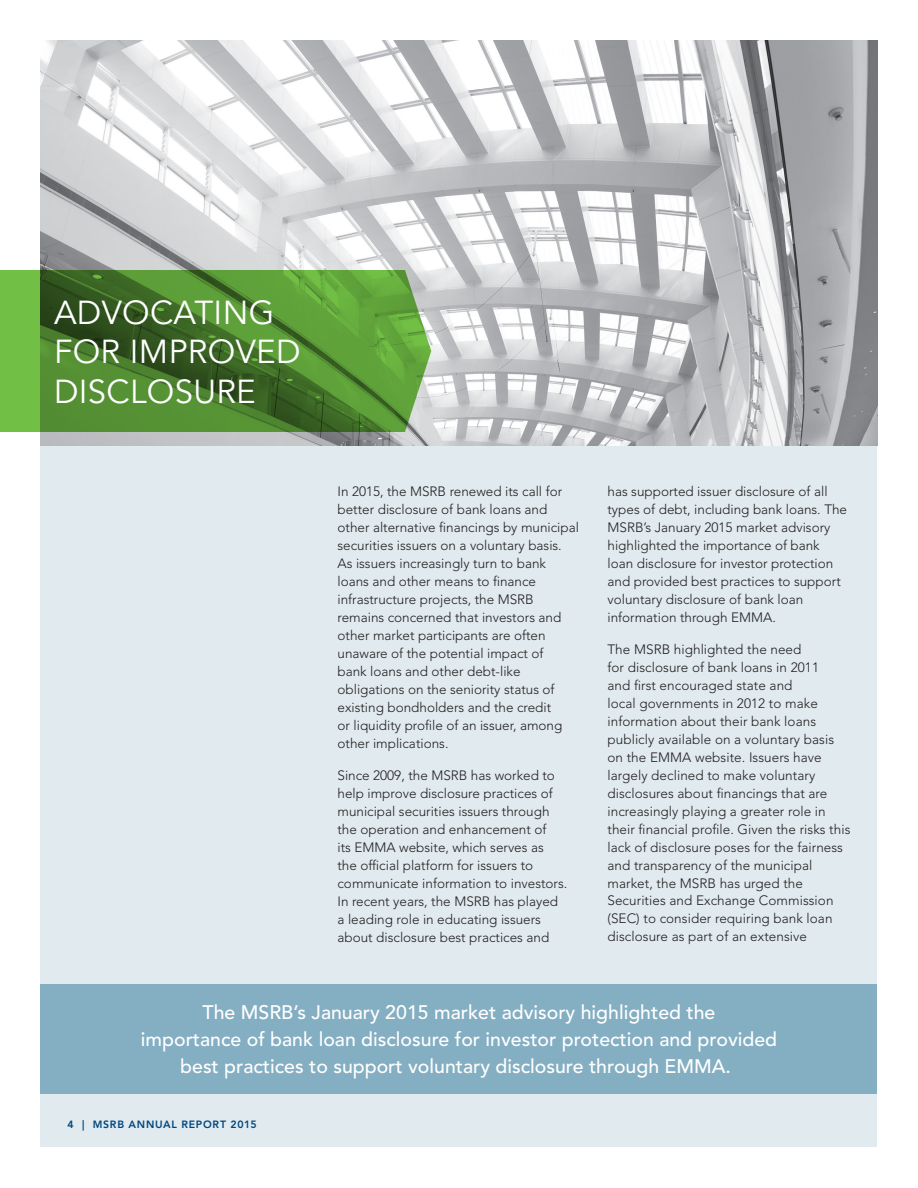
<style>
.page{position:relative;width:918px;height:1188px;background:#fff}
.page>*{position:absolute;margin:0;border:0;box-sizing:border-box;transform-origin:0 0}
.t1{font:33px/39.6px "Avenir LT Std";letter-spacing:.01em;color:#fff}
.t2{font:500 19.5px/27px "Avenir LT Std";color:#fff;text-align:center}
.t3{font:300 13.5px/18px "Avenir LT Std";color:#231f20}
.t4{font:800 10.5px "Avenir LT Std";letter-spacing:.07em;color:#00467e}
</style>
<div class="page">
<div style="left:40px;top:40px;width:838px;height:1108px;background:#e0eaef"></div>
<img style="left:40px;top:40px;width:838px;height:406px">
<svg style="left:0;top:270px;width:431px;height:162px;background:#558c36"></svg>
<div style="left:40px;top:984px;width:838px;height:110px;background:#84aec2"></div>
<h1 class="t1" style="left:54px;top:294px;width:248px">ADVOCATING<br>FOR IMPROVED<br>DISCLOSURE</h1>
<p class="t3" style="left:338px;top:483px;width:243px">In 2015, the MSRB renewed its call for better disclosure of bank loans and other alternative financings by municipal securities issuers on a voluntary basis.<br>As issuers increasingly turn to bank loans and other means to finance infrastructure projects, the MSRB remains concerned that investors and other market participants are often unaware of the potential impact of<br>bank loans and other debt-like obligations on the seniority status of existing bondholders and the credit<br>or liquidity profile of an issuer, among other implications.</p>
<p class="t3" style="left:338px;top:766px;width:231px">Since 2009, the MSRB has worked to help improve disclosure practices of municipal securities issuers through the operation and enhancement of<br>its EMMA website, which serves as<br>the official platform for issuers to communicate information to investors.<br>In recent years, the MSRB has played a leading role in educating issuers about disclosure best practices and</p>
<p class="t3" style="left:608px;top:482px;width:241px">has supported issuer disclosure of all types of debt, including bank loans. The MSRB’s January 2015 market advisory highlighted the importance of bank loan disclosure for investor protection and provided best practices to support voluntary disclosure of bank loan information through EMMA.</p>
<p class="t3" style="left:608px;top:640px;width:244px">The MSRB highlighted the need<br>for disclosure of bank loans in 2011<br>and first encouraged state and<br>local governments in 2012 to make information about their bank loans publicly available on a voluntary basis on the EMMA website. Issuers have largely declined to make voluntary disclosures about financings that are increasingly playing a greater role in their financial profile. Given the risks this lack of disclosure poses for the fairness and transparency of the municipal market, the MSRB has urged the Securities and Exchange Commission (SEC) to consider requiring bank loan disclosure as part of an extensive</p>
<h2 class="t2" style="left:141px;top:999px;width:638px">The MSRB’s January 2015 market advisory highlighted the<br>importance of bank loan disclosure for investor protection and provided best practices to support voluntary disclosure through EMMA.</h2>
<p class="t4" style="left:68px;top:1119px;width:191px">4 | MSRB ANNUAL REPORT 2015</p>
</div>
